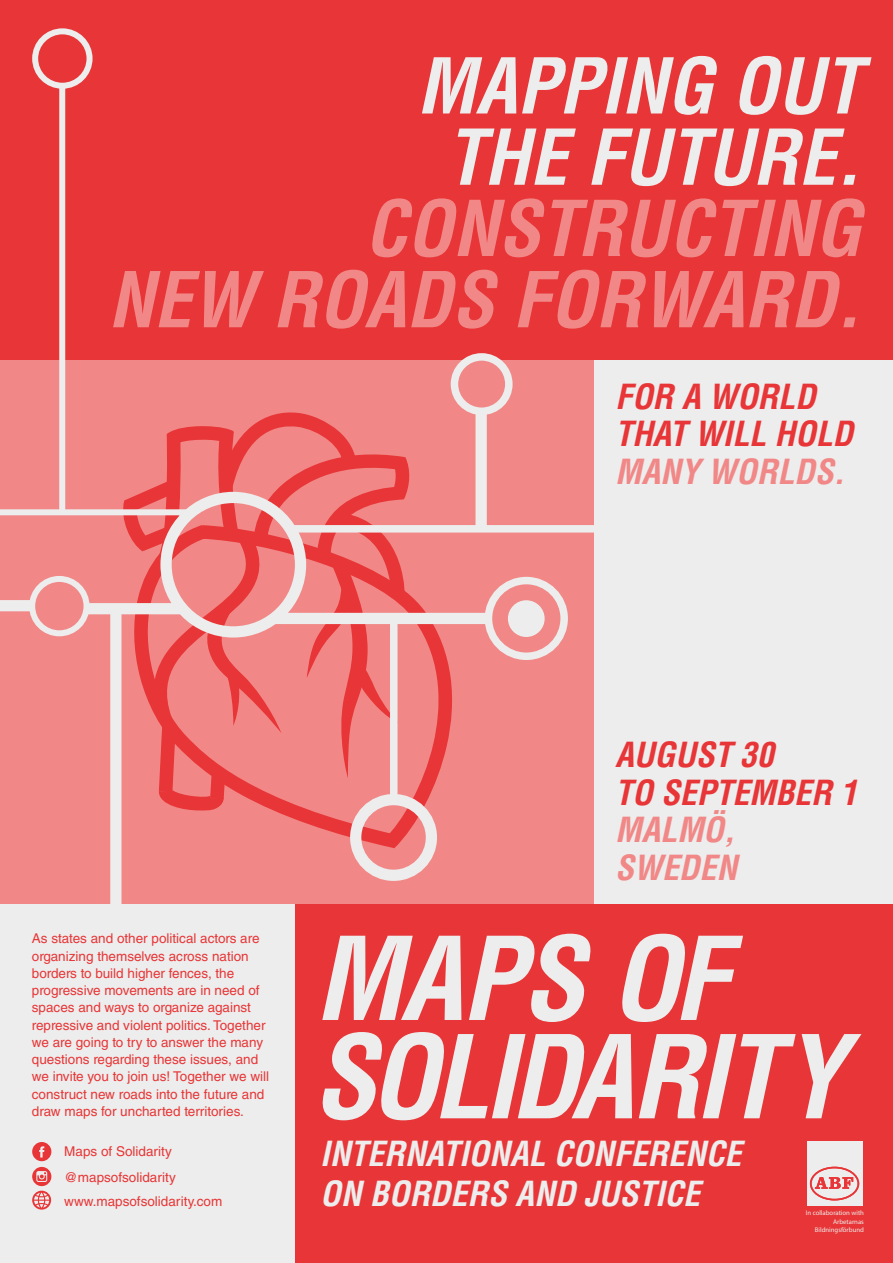
<style>
.page{position:relative;width:893px;height:1263px;background:#fff}
.page>*{position:absolute;margin:0;border:0;box-sizing:border-box;transform-origin:0 0}
.t1{font:italic 700 condensed 75px/71.2px "Helvetica LT Std";color:#f18887;text-align:right}
.t2{font:italic 700 condensed 75px/71.2px "Helvetica LT Std";color:#ecedec;text-align:center}
.t3{font:italic 700 condensed 33.75px/39.8px "Helvetica LT Std";color:#ecedec}
.t4{font:italic 700 condensed 33.75px/37.5px "Helvetica LT Std";color:#e83537}
.t5{font:italic 700 condensed 33.75px/37.5px "Helvetica LT Std";color:#f18887}
.t6{font:13.5px/17.2px "Helvetica LT Std";color:#e83537}
.t7{font:6.75px/8.1px "Myriad Pro";color:#ecedec;text-align:right}
</style>
<div class="page">
<div style="left:0;top:0;width:893px;height:420px;background:#e83537"></div>
<div style="left:0;top:843px;width:296px;height:420px;background:#ecedec"></div>
<div style="left:296px;top:842px;width:597px;height:421px;background:#e83537"></div>
<div style="left:0;top:360px;width:595px;height:543px;background:#f18887"></div>
<div style="left:594px;top:360px;width:299px;height:543px;background:#ecedec"></div>
<svg style="left:322px;top:936px;width:139px;height:84px"></svg>
<svg style="left:469px;top:934px;width:122px;height:88px"></svg>
<svg style="left:622px;top:934px;width:121px;height:88px"></svg>
<svg style="left:322px;top:1032px;width:310px;height:88px"></svg>
<svg style="left:639px;top:1034px;width:157px;height:84px"></svg>
<svg style="left:802px;top:1034px;width:59px;height:84px"></svg>
<svg style="left:32px;top:1142px;width:19px;height:19px"></svg>
<svg style="left:32px;top:1167px;width:19px;height:42px"></svg>
<svg style="left:202px;top:532px;width:251px;height:316px"></svg>
<svg style="left:120px;top:412px;width:291px;height:398px"></svg>
<div style="left:160px;top:492px;width:146px;height:145px;border:11px solid #ecedec;border-radius:50%"></div>
<div style="left:32px;top:28px;width:61px;height:61px;border:6px solid #ecedec;border-radius:50%"></div>
<div style="left:485px;top:577px;width:83px;height:83px;border:8px solid #ecedec;border-radius:50%"></div>
<div style="left:0;top:509px;width:191px;height:6px;background:#ecedec"></div>
<div style="left:274px;top:613px;width:214px;height:11px;background:#ecedec"></div>
<div style="left:292px;top:525px;width:304px;height:7px;background:#ecedec"></div>
<div style="left:86px;top:603px;width:95px;height:11px;background:#ecedec"></div>
<div style="left:59px;top:85px;width:6px;height:427px;background:#ecedec"></div>
<div style="left:390px;top:619px;width:8px;height:180px;background:#ecedec"></div>
<div style="left:508px;top:600px;width:37px;height:37px;background:#ecedec;border-radius:50%"></div>
<div style="left:0;top:600px;width:34px;height:11px;background:#ecedec"></div>
<div style="left:110px;top:606px;width:12px;height:302px;background:#ecedec"></div>
<div style="left:29px;top:576px;width:61px;height:60px;border:6px solid #ecedec;border-radius:50%"></div>
<div style="left:350px;top:794px;width:87px;height:87px;border:11px solid #ecedec;border-radius:50%"></div>
<div style="left:451px;top:353px;width:62px;height:62px;border:8px solid #ecedec;border-radius:50%"></div>
<div style="left:476px;top:412px;width:11px;height:117px;background:#ecedec"></div>
<div style="left:807px;top:1141px;width:55px;height:64px;background:#ecedec"></div>
<svg style="left:810px;top:1167px;width:49px;height:33px"></svg>
<h1 class="t2" style="left:417px;top:52px;width:445px">MAPPING OUT<br>THE FUTURE.</h1>
<h1 class="t1" style="left:108px;top:194px;width:754px">CONSTRUCTING<br>NEW ROADS FORWARD.</h1>
<h2 class="t4" style="left:615px;top:378px;width:240px">FOR A WORLD<br>THAT WILL HOLD</h2>
<h2 class="t5" style="left:615px;top:453px;width:231px">MANY WORLDS.</h2>
<p class="t6" style="left:32px;top:930px;width:239px">As states and other political actors are organizing themselves across nation borders to build higher fences, the progressive movements are in need of spaces and ways to organize against repressive and violent politics. Together we are going to try to answer the many questions regarding these issues, and we invite you to join us! Together we will construct new roads into the future and draw maps for uncharted territories.</p>
<p class="t6" style="left:64px;top:1139px;width:160px;line-height:25px">Maps of Solidarity @mapsofsolidarity www.mapsofsolidarity.com</p>
<h2 class="t4" style="left:615px;top:736px;width:243px">AUGUST 30<br>TO SEPTEMBER 1</h2>
<h2 class="t5" style="left:615px;top:811px;width:123px">MALMÖ,<br>SWEDEN</h2>
<h2 class="t3" style="left:320px;top:1135px;width:422px">INTERNATIONAL CONFERENCE<br>ON BORDERS AND JUSTICE</h2>
<p class="t7" style="left:806px;top:1209px;width:60px">In collaboration with<br>Arbetarnas<br>Bildningsförbund</p>
</div>
